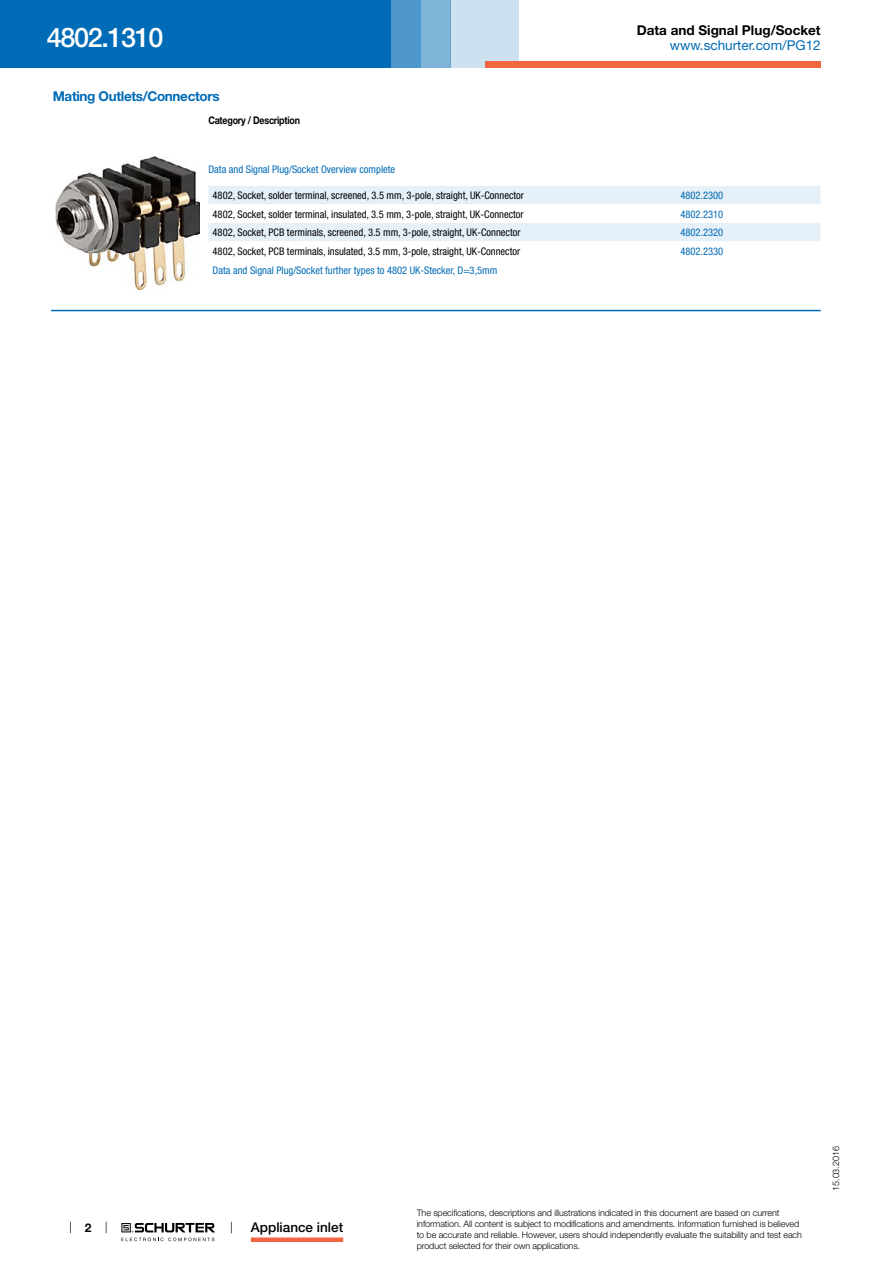
<style>
.page{position:relative;width:893px;height:1263px;background:#fff}
.page>*{position:absolute;margin:0;border:0;box-sizing:border-box;transform-origin:0 0}
.t1{font:500 27px "Helvetica Neue LT";letter-spacing:-.05em;color:#fff}
.t2{font:700 13.5px "Helvetica Neue LT";color:#000}
.t3{font:700 13.5px "Helvetica Neue LT";letter-spacing:-.025em;color:#006bb6}
.t4{font:13.5px "Helvetica Neue LT";color:#006bb6}
.t5{font:500 13.5px "Helvetica Neue LT";color:#000}
.t6{font:700 12px "Helvetica Neue LT";color:#000}
.t7{font:condensed 10.5px "Helvetica Neue LT";color:#000}
.t8{font:condensed 10.5px "Helvetica Neue LT";color:#006bb6}
.t9{font:700 10.5px "Helvetica Neue LT";letter-spacing:-.025em;color:#000;scale:.85 1}
.t10{font:300 9px/10.8px "Helvetica Neue LT";letter-spacing:-.01em;color:#000}
</style>
<div class="page">
<svg style="left:70px;top:1221px;width:1px;height:12px"></svg>
<svg style="left:121px;top:1223px;width:94px;height:18px"></svg>
<div style="left:0;top:0;width:391px;height:68px;background:#006bb6"></div>
<div style="left:421px;top:0;width:30px;height:68px;background:#80b5da"></div>
<div style="left:391px;top:0;width:30px;height:68px;background:#4d97cc"></div>
<div style="left:451px;top:0;width:68px;height:68px;background:#cde1f0"></div>
<div style="left:485px;top:62px;width:336px;height:6px;background:#f26541"></div>
<div style="left:251px;top:1237px;width:92px;height:5px;background:#f26541"></div>
<img style="left:55px;top:156px;width:145px;height:133px">
<div style="left:208px;top:186px;width:613px;height:18px;background:#e6f0f8"></div>
<div style="left:208px;top:223px;width:613px;height:18px;background:#e6f0f8"></div>
<hr style="left:51px;top:310px;width:770px;height:1px;background:#006bb6">
<h1 class="t1" style="left:47px;top:21px;width:118px">4802.1310</h1>
<h2 class="t2" style="left:637px;top:22px;width:186px">Data and Signal Plug/Socket</h2>
<h2 class="t4" style="left:670px;top:37px;width:152px">www.schurter.com/PG12</h2>
<h2 class="t3" style="left:53px;top:88px;width:168px">Mating Outlets/Connectors</h2>
<p class="t9" style="left:208px;top:114px;width:109px">Category / Description</p>
<p class="t8" style="left:208px;top:164px;width:188px">Data and Signal Plug/Socket Overview complete</p>
<p class="t7" style="left:213px;top:190px;width:313px">4802, Socket, solder terminal, screened, 3.5 mm, 3-pole, straight, UK-Connector</p>
<p class="t8" style="left:680px;top:190px;width:44px">4802.2300</p>
<p class="t7" style="left:213px;top:208px;width:313px">4802, Socket, solder terminal, insulated, 3.5 mm, 3-pole, straight, UK-Connector</p>
<p class="t8" style="left:680px;top:208px;width:44px">4802.2310</p>
<p class="t7" style="left:213px;top:226px;width:309px">4802, Socket, PCB terminals, screened, 3.5 mm, 3-pole, straight, UK-Connector</p>
<p class="t8" style="left:680px;top:226px;width:44px">4802.2320</p>
<p class="t7" style="left:213px;top:245px;width:309px">4802, Socket, PCB terminals, insulated, 3.5 mm, 3-pole, straight, UK-Connector</p>
<p class="t8" style="left:680px;top:245px;width:44px">4802.2330</p>
<p class="t8" style="left:213px;top:265px;width:286px">Data and Signal Plug/Socket further types to 4802 UK-Stecker, D=3,5mm</p>
<h3 class="t6" style="left:85px;top:1220px;width:8px">2</h3>
<h2 class="t5" style="left:251px;top:1219px;width:94px">Appliance inlet</h2>
<p class="t10" style="left:417px;top:1207px;width:387px">The specifications, descriptions and illustrations indicated in this document are based on current information. All content is subject to modifications and amendments. Information furnished is believed to be accurate and reliable. However, users should independently evaluate the suitability and test each product selected for their own applications.</p>
<p class="t10" style="left:830px;top:1191px;width:46px;rotate:-90deg">15.03.2016</p>
</div>
